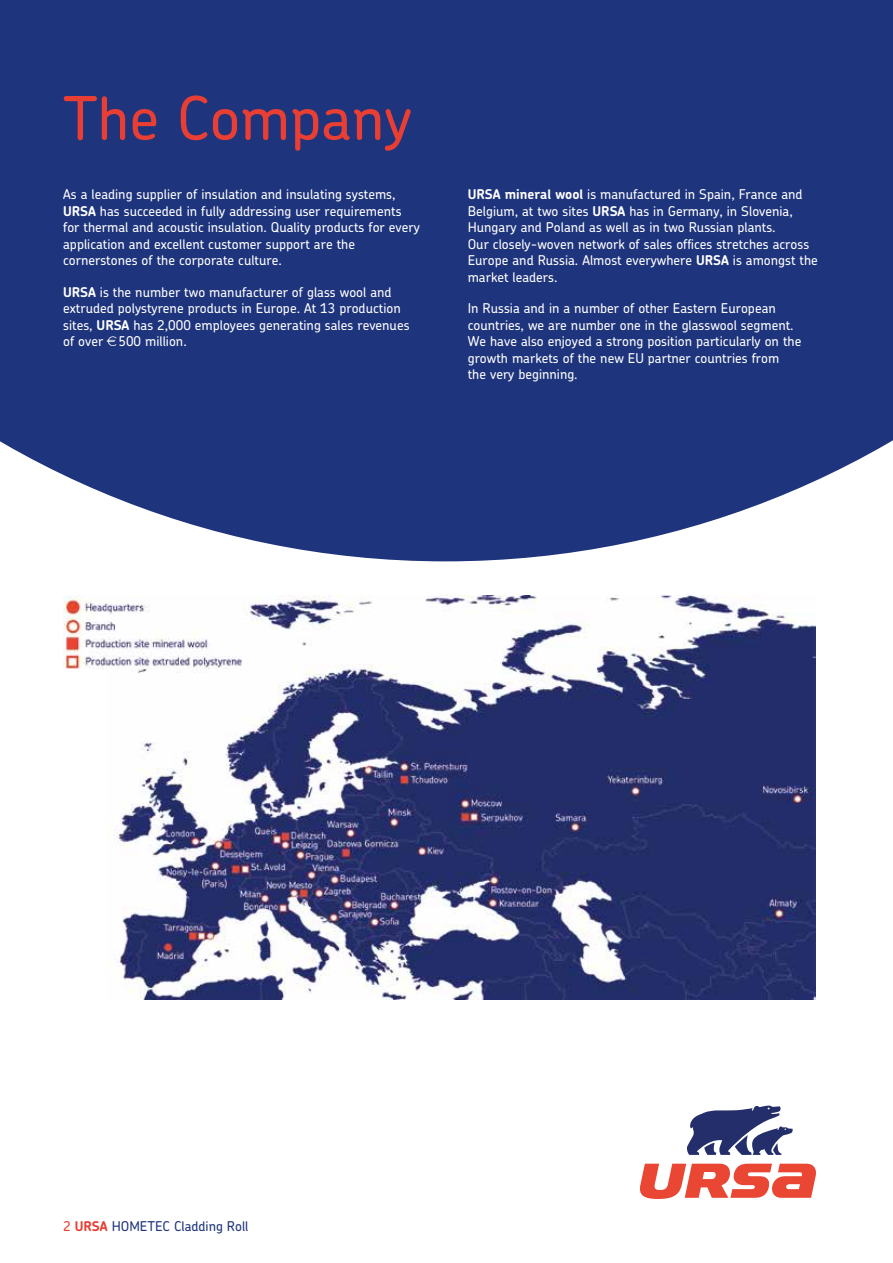
<style>
.page{position:relative;width:893px;height:1263px;background:#fff}
.page>*{position:absolute;margin:0;border:0;box-sizing:border-box;transform-origin:0 0}
.t1{font:500 60px "Chevin Pro";color:#e83e33}
.t2{font:500 13.5px/16.5px "Chevin Pro";color:#fff}
.t3{font:500 13.5px "Chevin Pro";color:#1e347c}
.s1{font-weight:700}
.s2{color:#e83e33}
.s3{font-weight:700;color:#e83e33}
</style>
<div class="page">
<div style="left:0;top:0;width:893px;height:561px;background:#1e347c"></div>
<img style="left:107px;top:595px;width:709px;height:404px">
<svg style="left:687px;top:1105px;width:106px;height:50px"></svg>
<svg style="left:640px;top:1164px;width:176px;height:35px"></svg>
<img style="left:63px;top:595px;width:179px;height:73px">
<svg style="left:107px;top:336px;width:9px;height:10px"></svg>
<h1 class="t1" style="left:63px;top:78px;width:350px">The Company</h1>
<p class="t2" style="left:63px;top:186px;width:358px">As a leading supplier of insulation and insulating systems, <span class="s1">URSA</span> has succeeded in fully addressing user requirements for thermal and acoustic insulation. Quality products for every application and excellent customer support are the cornerstones of the corporate culture.</p>
<p class="t2" style="left:63px;top:283px;width:348px"><span class="s1">URSA</span> is the number two manufacturer of glass wool and extruded polystyrene products in Europe. At 13 production sites, <span class="s1">URSA</span> has 2,000 employees generating sales revenues of over 500 million.</p>
<p class="t2" style="left:468px;top:186px;width:352px"><span class="s1">URSA mineral wool</span> is manufactured in Spain, France and Belgium, at two sites <span class="s1">URSA</span> has in Germany, in Slovenia, Hungary and Poland as well as in two Russian plants.<br>Our closely-woven network of sales offices stretches across Europe and Russia. Almost everywhere <span class="s1">URSA</span> is amongst the market leaders.</p>
<p class="t2" style="left:468px;top:300px;width:335px">In Russia and in a number of other Eastern European countries, we are number one in the glasswool segment.<br>We have also enjoyed a strong position particularly on the growth markets of the new EU partner countries from<br>the very beginning.</p>
<p class="t3" style="left:63px;top:1217px;width:187px"><span class="s2">2</span> <span class="s3">URSA</span> HOMETEC Cladding Roll</p>
</div>
